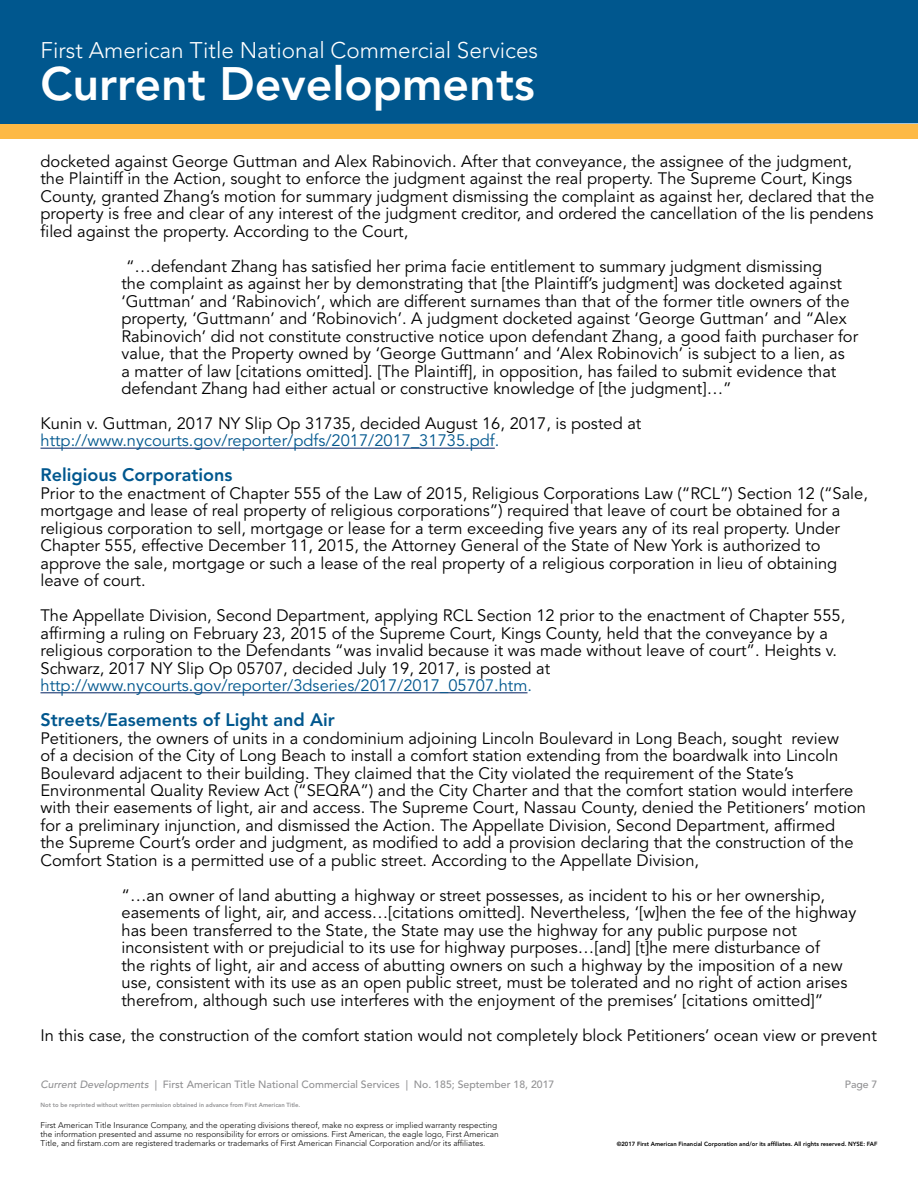
<style>
.page{position:relative;width:918px;height:1188px;background:#fff}
.page>*{position:absolute;margin:0;border:0;box-sizing:border-box;transform-origin:0 0}
.t1{font:800 46.5px "Avenir LT Std";color:#fff}
.t2{font:300 22.5px "Avenir LT Std";color:#fff}
.t3{font:800 18px "Avenir LT Std";color:#00578e}
.t4{font:16.5px/17.4px "Avenir LT Std";color:#000}
.t5{font:16.5px "Avenir LT Std";color:#00578e}
.t6{font:500 10.5px "Avenir LT Std";color:#929294}
.t7{font:300 8.25px/9px "Avenir LT Std";color:#000}
.t8{font:800 6px "Avenir LT Std";color:#000}
.t9{font:800 6px "Avenir LT Std";color:#929294}
.s1{font-style:italic}
</style>
<div class="page">
<div style="left:0;top:0;width:918px;height:124px;background:#00578e"></div>
<div style="left:0;top:124px;width:918px;height:15px;background:#fdb945"></div>
<hr style="left:40px;top:448px;width:455px;height:1px;background:#002060">
<hr style="left:40px;top:692px;width:488px;height:1px;background:#002060">
<h2 class="t2" style="left:40px;top:37px;width:499px">First American Title National Commercial Services</h2>
<h1 class="t1" style="left:40px;top:56px;width:496px">Current Developments</h1>
<p class="t4" style="left:40px;top:153px;width:835px">docketed against George Guttman and Alex Rabinovich. After that conveyance, the assignee of the judgment, the Plaintiff in the Action, sought to enforce the judgment against the real property. The Supreme Court, Kings County, granted Zhang’s motion for summary judgment dismissing the complaint as against her, declared that the property is free and clear of any interest of the judgment creditor, and ordered the cancellation of the lis pendens filed against the property. According to the Court,</p>
<p class="t4" style="left:121px;top:258px;width:738px">“…defendant Zhang has satisfied her prima facie entitlement to summary judgment dismissing<br>the complaint as against her by demonstrating that [the Plaintiff’s judgment] was docketed against ‘Guttman’ and ‘Rabinovich’, which are different surnames than that of the former title owners of the property, ‘Guttmann’ and ‘Robinovich’. A judgment docketed against ‘George Guttman’ and “Alex Rabinovich’ did not constitute constructive notice upon defendant Zhang, a good faith purchaser for value, that the Property owned by ‘George Guttmann’ and ‘Alex Robinovich’ is subject to a lien, as<br>a matter of law [citations omitted]. [The Plaintiff], in opposition, has failed to submit evidence that defendant Zhang had either actual or constructive knowledge of [the judgment]…”</p>
<p class="t4" style="left:40px;top:415px;width:602px">Kunin v. Guttman, 2017 NY Slip Op 31735, decided August 16, 2017, is posted at</p>
<p class="t5" style="left:40px;top:431px;width:460px">http://www.nycourts.gov/reporter/pdfs/2017/2017_31735.pdf.</p>
<p class="t3" style="left:40px;top:465px;width:193px">Religious Corporations</p>
<p class="t4" style="left:40px;top:485px;width:829px">Prior to the enactment of Chapter 555 of the Law of 2015, Religious Corporations Law (“RCL”) Section 12 (“Sale, mortgage and lease of real property of religious corporations”) required that leave of court be obtained for a religious corporation to sell, mortgage or lease for a term exceeding five years any of its real property. Under Chapter 555, effective December 11, 2015, the Attorney General of the State of New York is authorized to approve the sale, mortgage or such a lease of the real property of a religious corporation in lieu of obtaining leave of court.</p>
<p class="t4" style="left:40px;top:607px;width:806px">The Appellate Division, Second Department, applying RCL Section 12 prior to the enactment of Chapter 555, affirming a ruling on February 23, 2015 of the Supreme Court, Kings County, held that the conveyance by a religious corporation to the Defendants “was invalid because it was made without leave of court”. Heights v.<br>Schwarz, 2017 NY Slip Op 05707, decided July 19, 2017, is posted at</p>
<p class="t5" style="left:40px;top:676px;width:493px">http://www.nycourts.gov/reporter/3dseries/2017/2017_05707.htm.</p>
<p class="t3" style="left:40px;top:709px;width:296px">Streets/Easements of Light and Air</p>
<p class="t4" style="left:40px;top:730px;width:827px">Petitioners, the owners of units in a condominium adjoining Lincoln Boulevard in Long Beach, sought review<br>of a decision of the City of Long Beach to install a comfort station extending from the boardwalk into Lincoln Boulevard adjacent to their building. They claimed that the City violated the requirement of the State’s Environmental Quality Review Act (“SEQRA”) and the City Charter and that the comfort station would interfere with their easements of light, air and access. The Supreme Court, Nassau County, denied the Petitioners’ motion for a preliminary injunction, and dismissed the Action. The Appellate Division, Second Department, affirmed<br>the Supreme Court’s order and judgment, as modified to add a provision declaring that the construction of the Comfort Station is a permitted use of a public street. According to the Appellate Division,</p>
<p class="t4" style="left:121px;top:887px;width:736px">“…an owner of land abutting a highway or street possesses, as incident to his or her ownership, easements of light, air, and access…[citations omitted]. Nevertheless, ‘[w]hen the fee of the highway has been transferred to the State, the State may use the highway for any public purpose not inconsistent with or prejudicial to its use for highway purposes…[and] [t]he mere disturbance of<br>the rights of light, air and access of abutting owners on such a highway by the imposition of a new use, consistent with its use as an open public street, must be tolerated and no right of action arises therefrom, although such use interferes with the enjoyment of the premises’ [citations omitted]”</p>
<p class="t4" style="left:40px;top:1027px;width:838px">In this case, the construction of the comfort station would not completely block Petitioners’ ocean view or prevent</p>
<p class="t6" style="left:40px;top:1078px;width:515px"><span class="s1">Current Developments</span> | First American Title National Commercial Services | No. 185; September 18, 2017</p>
<p class="t6" style="left:845px;top:1078px;width:34px">Page 7</p>
<p class="t9" style="left:40px;top:1102px;width:261px">Not to be reprinted without written permission obtained in advance from First American Title.</p>
<p class="t7" style="left:40px;top:1120px;width:460px">First American Title Insurance Company, and the operating divisions thereof, make no express or implied warranty respecting the information presented and assume no responsibility for errors or omissions. First American, the eagle logo, First American<br>Title, and firstam.com are registered trademarks or trademarks of First American Financial Corporation and/or its affiliates.</p>
<p class="t8" style="left:617px;top:1141px;width:262px">©2017 First American Financial Corporation and/or its affiliates. All rights reserved. NYSE: FAF</p>
</div>
